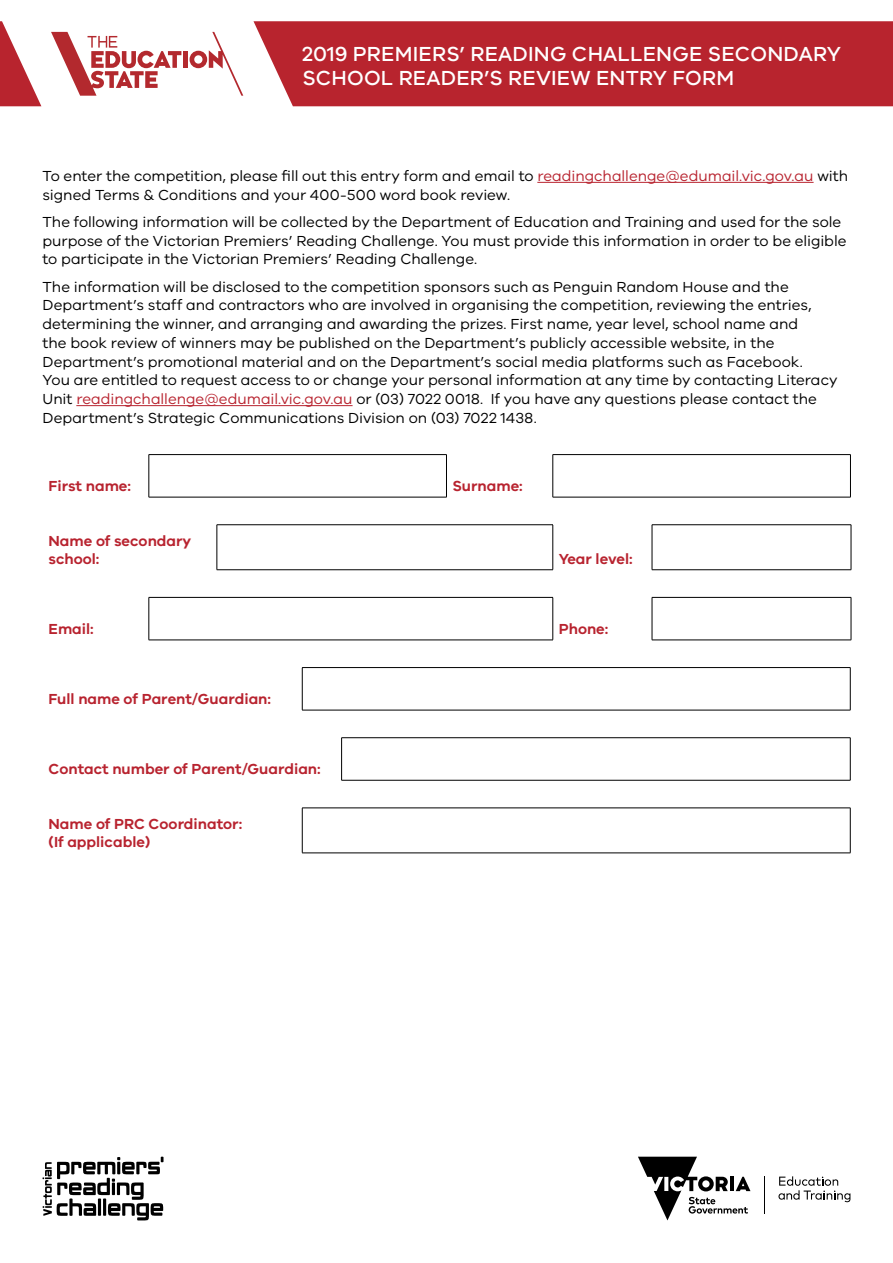
<style>
.page{position:relative;width:893px;height:1263px;background:#fff}
.page>*{position:absolute;margin:0;border:0;box-sizing:border-box;transform-origin:0 0}
.t1{font:500 21px/24px "VIC";letter-spacing:.01em;color:#fff}
.t2{font:15px/18.8px "VIC";color:#000}
.t3{font:600 15px/18px "VIC";color:#b8232f}
.s1{color:#b8232f}
</style>
<div class="page">
<svg style="left:0;top:21px;width:41px;height:85px"></svg>
<div style="left:183px;top:51px;width:5px;height:17px;background:#b3292e"></div>
<svg style="left:190px;top:32px;width:53px;height:64px"></svg>
<svg style="left:51px;top:32px;width:130px;height:64px"></svg>
<div style="left:253px;top:21px;width:640px;height:85px;background:#b8242e"></div>
<hr style="left:764px;top:1176px;width:1px;height:38px;background:#000">
<svg style="left:638px;top:1157px;width:112px;height:63px"></svg>
<svg style="left:778px;top:1176px;width:72px;height:26px"></svg>
<svg style="left:43px;top:1157px;width:121px;height:63px"></svg>
<hr style="left:537px;top:182px;width:277px;height:1px;background:#b8232f">
<hr style="left:76px;top:405px;width:277px;height:1px;background:#b8232f">
<hr style="left:149px;top:454px;width:298px;height:1px;background:#000">
<hr style="left:149px;top:455px;width:1px;height:42px;background:#000">
<hr style="left:446px;top:455px;width:1px;height:42px;background:#000">
<hr style="left:149px;top:497px;width:298px;height:1px;background:#000">
<hr style="left:553px;top:454px;width:298px;height:1px;background:#000">
<hr style="left:553px;top:455px;width:1px;height:42px;background:#000">
<hr style="left:850px;top:455px;width:1px;height:42px;background:#000">
<hr style="left:553px;top:497px;width:298px;height:1px;background:#000">
<hr style="left:217px;top:524px;width:336px;height:1px;background:#000">
<hr style="left:217px;top:525px;width:1px;height:45px;background:#000">
<hr style="left:553px;top:525px;width:1px;height:45px;background:#000">
<hr style="left:217px;top:569px;width:336px;height:1px;background:#000">
<hr style="left:652px;top:524px;width:199px;height:1px;background:#000">
<hr style="left:652px;top:525px;width:1px;height:45px;background:#000">
<hr style="left:851px;top:525px;width:1px;height:45px;background:#000">
<hr style="left:652px;top:569px;width:199px;height:1px;background:#000">
<hr style="left:149px;top:597px;width:404px;height:1px;background:#000">
<hr style="left:149px;top:598px;width:1px;height:42px;background:#000">
<hr style="left:553px;top:598px;width:1px;height:42px;background:#000">
<hr style="left:149px;top:640px;width:404px;height:1px;background:#000">
<hr style="left:652px;top:597px;width:199px;height:1px;background:#000">
<hr style="left:652px;top:598px;width:1px;height:42px;background:#000">
<hr style="left:851px;top:598px;width:1px;height:42px;background:#000">
<hr style="left:652px;top:640px;width:199px;height:1px;background:#000">
<hr style="left:302px;top:667px;width:548px;height:1px;background:#000">
<hr style="left:302px;top:668px;width:1px;height:42px;background:#000">
<hr style="left:850px;top:668px;width:1px;height:42px;background:#000">
<hr style="left:302px;top:710px;width:548px;height:1px;background:#000">
<hr style="left:341px;top:737px;width:509px;height:1px;background:#000">
<hr style="left:341px;top:738px;width:1px;height:42px;background:#000">
<hr style="left:850px;top:738px;width:1px;height:42px;background:#000">
<hr style="left:341px;top:780px;width:509px;height:1px;background:#000">
<hr style="left:302px;top:808px;width:548px;height:1px;background:#000">
<hr style="left:302px;top:808px;width:1px;height:45px;background:#000">
<hr style="left:850px;top:808px;width:1px;height:45px;background:#000">
<hr style="left:302px;top:853px;width:548px;height:1px;background:#000">
<h1 class="t1" style="left:302px;top:41px;width:540px">2019 PREMIERS’ READING CHALLENGE SECONDARY<br>SCHOOL READER’S REVIEW ENTRY FORM</h1>
<p class="t2" style="left:43px;top:166px;width:807px">To enter the competition, please fill out this entry form and email to <span class="s1">readingchallenge@edumail.vic.gov.au</span> with signed Terms &amp; Conditions and your 400-500 word book review.</p>
<p class="t2" style="left:43px;top:212px;width:805px">The following information will be collected by the Department of Education and Training and used for the sole purpose of the Victorian Premiers’ Reading Challenge. You must provide this information in order to be eligible to participate in the Victorian Premiers’ Reading Challenge.</p>
<p class="t2" style="left:43px;top:277px;width:796px">The information will be disclosed to the competition sponsors such as Penguin Random House and the Department’s staff and contractors who are involved in organising the competition, reviewing the entries, determining the winner, and arranging and awarding the prizes. First name, year level, school name and<br>the book review of winners may be published on the Department’s publicly accessible website, in the Department’s promotional material and on the Department’s social media platforms such as Facebook.<br>You are entitled to request access to or change your personal information at any time by contacting Literacy Unit <span class="s1">readingchallenge@edumail.vic.gov.au</span> or (03) 7022 0018. If you have any questions please contact the Department’s Strategic Communications Division on (03) 7022 1438.</p>
<p class="t3" style="left:49px;top:477px;width:84px">First name:</p>
<p class="t3" style="left:452px;top:477px;width:72px">Surname:</p>
<p class="t3" style="left:49px;top:531px;width:144px">Name of secondary school:</p>
<p class="t3" style="left:559px;top:549px;width:75px">Year level:</p>
<p class="t3" style="left:49px;top:619px;width:47px">Email:</p>
<p class="t3" style="left:559px;top:619px;width:51px">Phone:</p>
<p class="t3" style="left:49px;top:690px;width:224px">Full name of Parent/Guardian:</p>
<p class="t3" style="left:49px;top:760px;width:274px">Contact number of Parent/Guardian:</p>
<p class="t3" style="left:49px;top:814px;width:195px">Name of PRC Coordinator: (If applicable)</p>
</div>
